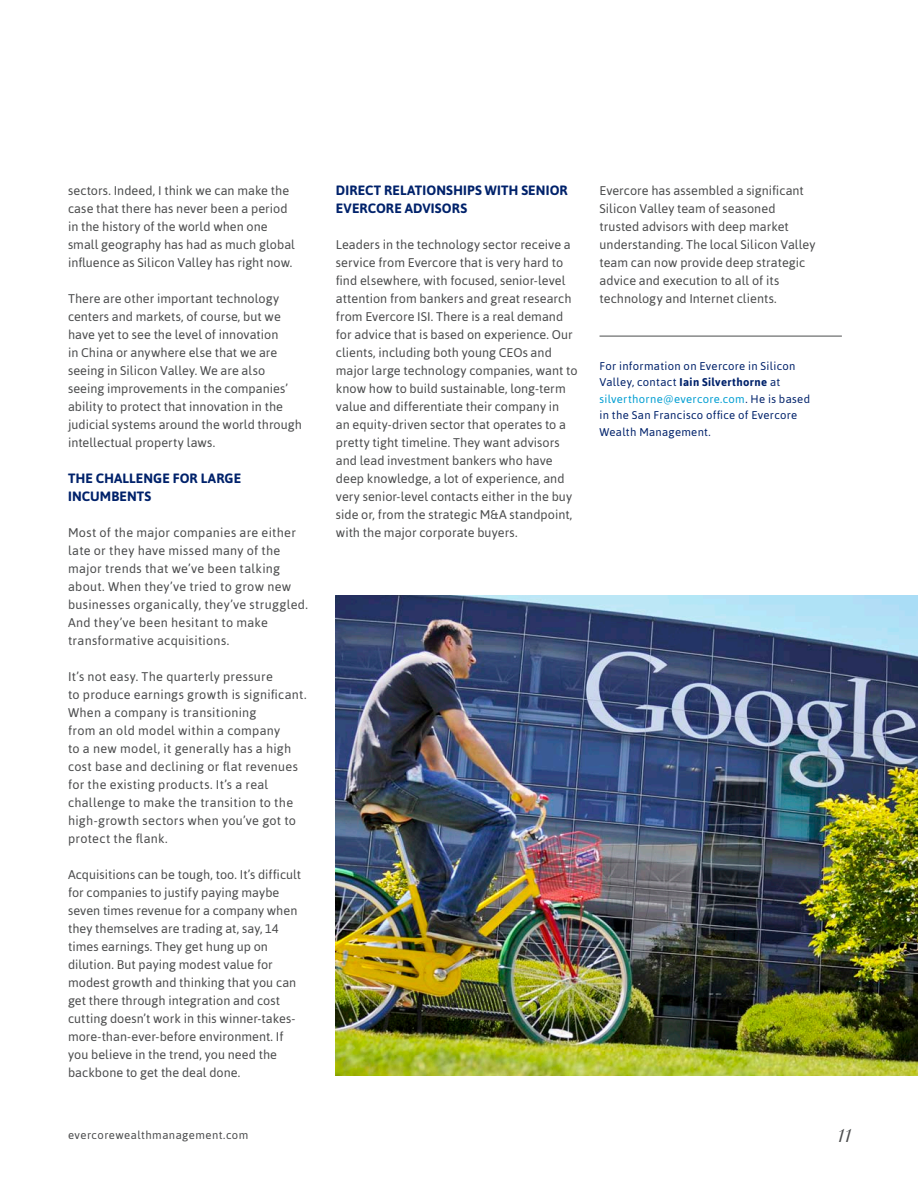
<style>
.page{position:relative;width:918px;height:1188px;background:#fff}
.page>*{position:absolute;margin:0;border:0;box-sizing:border-box;transform-origin:0 0}
.t1{font:italic 18px "Playfair Display";color:#4b4c4d}
.Body{font:700 13.5px/18px "Asap";letter-spacing:.01em;color:#00226b}
.Body-2{font:12.6px/18px "Asap";letter-spacing:.005em;color:#4b4c4d}
.Body-3{font:12.6px/18px "Asap";letter-spacing:.025em;color:#4b4c4d}
.Body-4{font:11.25px/16.5px "Asap";letter-spacing:.025em;color:#00226b}
.t2{font:11.25px "Asap";letter-spacing:.04em;color:#4b4c4d}
.s1{font-weight:700}
.s2{color:#029ed2}
</style>
<div class="page">
<hr style="left:600px;top:336px;width:242px;height:1px;background:#4b4c4d">
<img style="left:336px;top:595px;width:582px;height:481px">
<p class="Body-2" style="left:68px;top:181px;width:228px">sectors. Indeed, I think we can make the case that there has never been a period in the history of the world when one small geography has had as much global influence as Silicon Valley has right now.</p>
<p class="Body-2" style="left:68px;top:289px;width:235px">There are other important technology centers and markets, of course, but we have yet to see the level of innovation<br>in China or anywhere else that we are seeing in Silicon Valley. We are also seeing improvements in the companies’ ability to protect that innovation in the judicial systems around the world through intellectual property laws.</p>
<p class="Body" style="left:68px;top:469px;width:175px">THE CHALLENGE FOR LARGE<br>INCUMBENTS</p>
<p class="Body-3" style="left:68px;top:523px;width:242px">Most of the major companies are either late or they have missed many of the major trends that we’ve been talking about. When they’ve tried to grow new businesses organically, they’ve struggled.<br>And they’ve been hesitant to make transformative acquisitions.</p>
<p class="Body-2" style="left:68px;top:667px;width:240px">It’s not easy. The quarterly pressure<br>to produce earnings growth is significant.<br>When a company is transitioning<br>from an old model within a company<br>to a new model, it generally has a high cost base and declining or flat revenues for the existing products. It’s a real challenge to make the transition to the high-growth sectors when you’ve got to protect the flank.</p>
<p class="Body-2" style="left:68px;top:865px;width:235px">Acquisitions can be tough, too. It’s difficult for companies to justify paying maybe seven times revenue for a company when they themselves are trading at, say, 14 times earnings. They get hung up on dilution. But paying modest value for modest growth and thinking that you can get there through integration and cost cutting doesn’t work in this winner-takes&shy;more-than-ever-before environment. If you believe in the trend, you need the backbone to get the deal done.</p>
<p class="t2" style="left:68px;top:1128px;width:182px">evercorewealthmanagement.com</p>
<p class="Body" style="left:336px;top:181px;width:233px">DIRECT RELATIONSHIPS WITH SENIOR<br>EVERCORE ADVISORS</p>
<p class="Body-2" style="left:336px;top:235px;width:243px">Leaders in the technology sector receive a service from Evercore that is very hard to find elsewhere, with focused, senior-level attention from bankers and great research from Evercore ISI. There is a real demand for advice that is based on experience. Our clients, including both young CEOs and major large technology companies, want to know how to build sustainable, long-term value and differentiate their company in<br>an equity-driven sector that operates to a pretty tight timeline. They want advisors and lead investment bankers who have deep knowledge, a lot of experience, and very senior-level contacts either in the buy side or, from the strategic M&amp;A standpoint, with the major corporate buyers.</p>
<p class="Body-2" style="left:600px;top:181px;width:218px">Evercore has assembled a significant Silicon Valley team of seasoned trusted advisors with deep market understanding. The local Silicon Valley team can now provide deep strategic advice and execution to all of its technology and Internet clients.</p>
<p class="Body-4" style="left:600px;top:357px;width:212px">For information on Evercore in Silicon Valley, contact <span class="s1">Iain Silverthorne</span> at <span class="s2">silverthorne@evercore.com</span>. He is based in the San Francisco office of Evercore Wealth Management.</p>
<h1 class="t1" style="left:838px;top:1123px;width:15px">11</h1>
</div>
